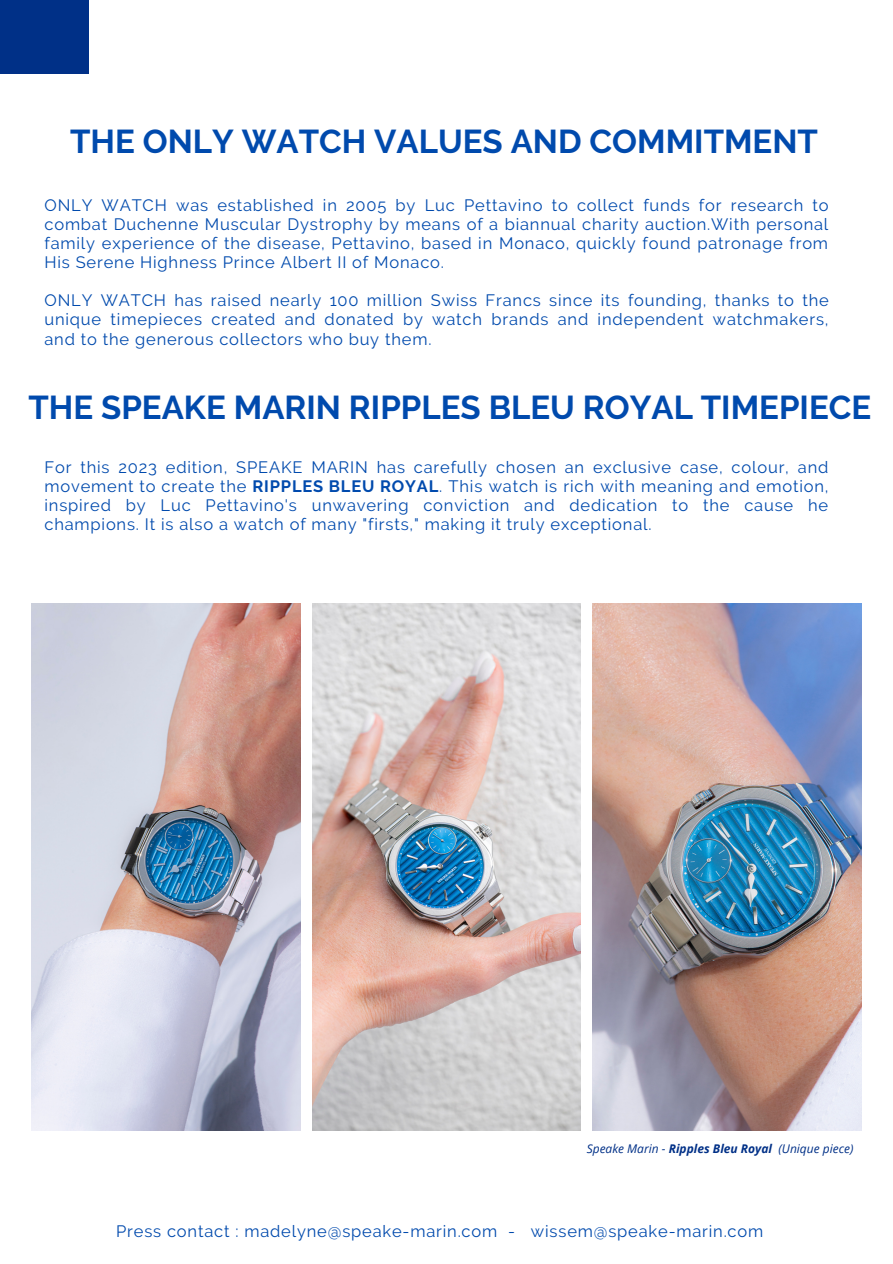
<style>
.page{position:relative;width:893px;height:1264px;background:#fff}
.page>*{position:absolute;margin:0;border:0;box-sizing:border-box;transform-origin:0 0}
.t1{font:700 33px "Raleway";color:#004aad}
.t2{font:16.5px/19px "Raleway";letter-spacing:.05em;color:#004aad;text-align:justify}
.t3{font:italic 12px "Open Sans";color:#003087}
.s1{font-weight:700}
</style>
<div class="page">
<img style="left:32px;top:603px;width:268px;height:526px">
<div style="left:0;top:0;width:89px;height:73px;background:#003087"></div>
<img style="left:312px;top:603px;width:269px;height:526px">
<img style="left:592px;top:603px;width:269px;height:526px">
<p class="t1" style="left:70px;top:122px;width:749px">THE ONLY WATCH VALUES AND COMMITMENT</p>
<p class="t2" style="left:44px;top:195px;width:785px">ONLY WATCH was established in 2005 by Luc Pettavino to collect funds for research to combat Duchenne Muscular Dystrophy by means of a biannual charity auction.With personal family experience of the disease, Pettavino, based in Monaco, quickly found patronage from His Serene Highness Prince Albert II of Monaco.</p>
<p class="t2" style="left:44px;top:291px;width:785px">ONLY WATCH has raised nearly 100 million Swiss Francs since its founding, thanks to the unique timepieces created and donated by watch brands and independent watchmakers, and to the generous collectors who buy them.</p>
<p class="t1" style="left:28px;top:388px;width:844px">THE SPEAKE MARIN RIPPLES BLEU ROYAL TIMEPIECE</p>
<p class="t2" style="left:44px;top:457px;width:785px">For this 2023 edition, SPEAKE MARIN has carefully chosen an exclusive case, colour, and movement to create the <span class="s1">RIPPLES BLEU ROYAL</span>. This watch is rich with meaning and emotion, inspired by Luc Pettavino's unwavering conviction and dedication to the cause he champions. It is also a watch of many "firsts," making it truly exceptional.</p>
<p class="t3" style="left:586px;top:1139px;width:268px">Speake Marin - <span class="s1">Ripples Bleu Royal</span> (Unique piece)</p>
<p class="t2" style="left:116px;top:1221px;width:648px">Press contact : madelyne@speake-marin.com - wissem@speake-marin.com</p>
</div>
